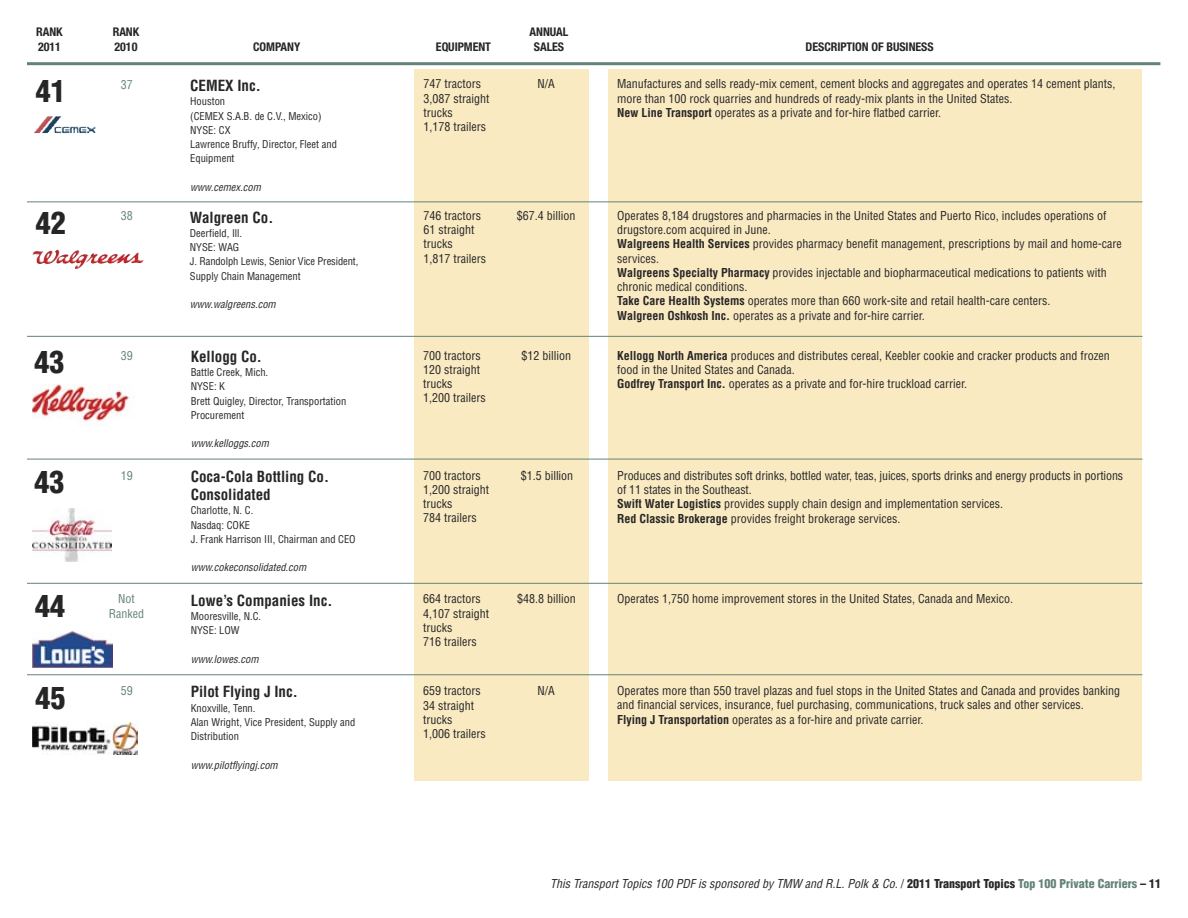
<style>
.page{position:relative;width:1188px;height:918px;background:#fff}
.page>*{position:absolute;margin:0;border:0;box-sizing:border-box;transform-origin:0 0}
.t1{font:900 condensed 30px "Helvetica";color:#272627}
.t2{font:700 condensed 15px/18px "Helvetica";color:#272627}
.t3{font:condensed 12px/14.2px "Helvetica";color:#272627}
.t4{font:italic condensed 12px "Helvetica";color:#272627}
.t5{font:700 condensed 12px "Helvetica Neue";letter-spacing:-.005em;color:#272627}
.t6{font:condensed 12px "Helvetica";color:#648377}
.t7{font:condensed 10.5px/14.2px "Helvetica";color:#272627}
.t8{font:italic condensed 10.5px "Helvetica";color:#272627}
.s1{font-weight:700}
.s2{font-style:normal}
.s3{font-weight:900;font-style:normal}
.s4{font-weight:900;font-style:normal;color:#648377}
</style>
<div class="page">
<div style="left:414px;top:69px;width:175px;height:712px;background:#f9eac2"></div>
<div style="left:608px;top:69px;width:533px;height:712px;background:#f9eac2"></div>
<hr style="left:27px;top:62px;width:1133px;height:3px;background:#648377">
<hr style="left:27px;top:201px;width:1115px;height:1px;background:#648377">
<img style="left:34px;top:116px;width:61px;height:17px">
<img style="left:33px;top:250px;width:24px;height:14px">
<hr style="left:27px;top:459px;width:1115px;height:1px;background:#648377">
<img style="left:32px;top:384px;width:98px;height:37px">
<hr style="left:27px;top:583px;width:1115px;height:1px;background:#648377">
<img style="left:33px;top:508px;width:79px;height:54px">
<hr style="left:27px;top:674px;width:1115px;height:1px;background:#648377">
<img style="left:33px;top:631px;width:80px;height:37px">
<hr style="left:27px;top:336px;width:1115px;height:1px;background:#648377">
<img style="left:32px;top:722px;width:105px;height:33px">
<p class="t5" style="left:36px;top:28px;width:28px">RANK</p>
<p class="t5" style="left:113px;top:28px;width:28px">RANK</p>
<p class="t5" style="left:530px;top:28px;width:40px">ANNUAL</p>
<p class="t5" style="left:38px;top:42px;width:24px">2011</p>
<p class="t5" style="left:115px;top:42px;width:24px">2010</p>
<p class="t5" style="left:253px;top:42px;width:49px">COMPANY</p>
<p class="t5" style="left:436px;top:42px;width:57px">EQUIPMENT</p>
<p class="t5" style="left:534px;top:42px;width:32px">SALES</p>
<p class="t5" style="left:806px;top:42px;width:129px">DESCRIPTION OF BUSINESS</p>
<h1 class="t1" style="left:36px;top:80px;width:31px">41</h1>
<p class="t2" style="left:190px;top:78px;width:72px">CEMEX Inc.</p>
<p class="t3" style="left:424px;top:78px;width:67px">747 tractors<br>3,087 straight trucks<br>1,178 trailers</p>
<p class="t3" style="left:538px;top:78px;width:19px">N/A</p>
<p class="t3" style="left:617px;top:78px;width:500px">Manufactures and sells ready-mix cement, cement blocks and aggregates and operates 14 cement plants, more than 100 rock quarries and hundreds of ready-mix plants in the United States.<br><span class="s1">New Line Transport</span> operates as a private and for-hire flatbed carrier.</p>
<p class="t6" style="left:121px;top:80px;width:13px">37</p>
<p class="t7" style="left:190px;top:95px;width:148px">Houston<br>(CEMEX S.A.B. de C.V., Mexico)<br>NYSE: CX<br>Lawrence Bruffy, Director, Fleet and<br>Equipment</p>
<p class="t8" style="left:190px;top:183px;width:72px">www.cemex.com</p>
<h1 class="t1" style="left:36px;top:212px;width:31px">42</h1>
<p class="t2" style="left:190px;top:209px;width:85px">Walgreen Co.</p>
<p class="t6" style="left:121px;top:211px;width:13px">38</p>
<p class="t7" style="left:190px;top:227px;width:170px">Deerfield, Ill.<br>NYSE: WAG<br>J. Randolph Lewis, Senior Vice President,<br>Supply Chain Management</p>
<p class="t8" style="left:190px;top:300px;width:87px">www.walgreens.com</p>
<p class="t3" style="left:423px;top:209px;width:64px">746 tractors<br>61 straight trucks<br>1,817 trailers</p>
<p class="t3" style="left:517px;top:209px;width:60px">$67.4 billion</p>
<p class="t3" style="left:617px;top:209px;width:506px">Operates 8,184 drugstores and pharmacies in the United States and Puerto Rico, includes operations of drugstore.com acquired in June.<br><span class="s1">Walgreens Health Services</span> provides pharmacy benefit management, prescriptions by mail and home-care services.<br><span class="s1">Walgreens Specialty Pharmacy</span> provides injectable and biopharmaceutical medications to patients with chronic medical conditions.<br><span class="s1">Take Care Health Systems</span> operates more than 660 work-site and retail health-care centers.<br><span class="s1">Walgreen Oshkosh Inc.</span> operates as a private and for-hire carrier.</p>
<h1 class="t1" style="left:35px;top:351px;width:31px">43</h1>
<p class="t2" style="left:191px;top:349px;width:73px">Kellogg Co.</p>
<p class="t6" style="left:121px;top:351px;width:13px">39</p>
<p class="t7" style="left:191px;top:366px;width:157px">Battle Creek, Mich.<br>NYSE: K<br>Brett Quigley, Director, Transportation<br>Procurement</p>
<p class="t8" style="left:191px;top:440px;width:80px">www.kelloggs.com</p>
<p class="t3" style="left:423px;top:349px;width:64px">700 tractors<br>120 straight trucks<br>1,200 trailers</p>
<p class="t3" style="left:521px;top:349px;width:51px">$12 billion</p>
<p class="t3" style="left:617px;top:349px;width:494px"><span class="s1">Kellogg North America</span> produces and distributes cereal, Keebler cookie and cracker products and frozen food in the United States and Canada.<br><span class="s1">Godfrey Transport Inc.</span> operates as a private and for-hire truckload carrier.</p>
<h1 class="t1" style="left:35px;top:471px;width:31px">43</h1>
<p class="t2" style="left:191px;top:469px;width:140px">Coca-Cola Bottling Co.<br>Consolidated</p>
<p class="t7" style="left:191px;top:504px;width:167px">Charlotte, N. C.<br>Nasdaq: COKE<br>J. Frank Harrison III, Chairman and CEO</p>
<p class="t8" style="left:191px;top:563px;width:117px">www.cokeconsolidated.com</p>
<p class="t6" style="left:121px;top:471px;width:13px">19</p>
<p class="t3" style="left:423px;top:469px;width:67px">700 tractors<br>1,200 straight trucks<br>784 trailers</p>
<p class="t3" style="left:521px;top:469px;width:54px">$1.5 billion</p>
<p class="t3" style="left:617px;top:469px;width:507px">Produces and distributes soft drinks, bottled water, teas, juices, sports drinks and energy products in portions of 11 states in the Southeast.<br><span class="s1">Swift Water Logistics</span> provides supply chain design and implementation services.<br><span class="s1">Red Classic Brokerage</span> provides freight brokerage services.</p>
<p class="t6" style="left:118px;top:594px;width:18px">Not</p>
<p class="t3" style="left:517px;top:593px;width:60px">$48.8 billion</p>
<p class="t3" style="left:617px;top:593px;width:397px">Operates 1,750 home improvement stores in the United States, Canada and Mexico.</p>
<p class="t6" style="left:109px;top:609px;width:37px">Ranked</p>
<h1 class="t1" style="left:35px;top:594px;width:31px">44</h1>
<p class="t2" style="left:191px;top:592px;width:143px">Lowe’s Companies Inc.</p>
<p class="t3" style="left:423px;top:593px;width:67px">664 tractors<br>4,107 straight trucks<br>716 trailers</p>
<p class="t7" style="left:191px;top:610px;width:72px">Mooresville, N.C.<br>NYSE: LOW</p>
<p class="t8" style="left:191px;top:655px;width:69px">www.lowes.com</p>
<h1 class="t1" style="left:35px;top:686px;width:31px">45</h1>
<p class="t2" style="left:191px;top:684px;width:109px">Pilot Flying J Inc.</p>
<p class="t6" style="left:121px;top:686px;width:13px">59</p>
<p class="t7" style="left:191px;top:702px;width:166px">Knoxville, Tenn.<br>Alan Wright, Vice President, Supply and<br>Distribution</p>
<p class="t8" style="left:191px;top:761px;width:89px">www.pilotflyingj.com</p>
<p class="t3" style="left:423px;top:685px;width:64px">659 tractors<br>34 straight trucks<br>1,006 trailers</p>
<p class="t3" style="left:538px;top:685px;width:19px">N/A</p>
<p class="t3" style="left:617px;top:685px;width:504px">Operates more than 550 travel plazas and fuel stops in the United States and Canada and provides banking and financial services, insurance, fuel purchasing, communications, truck sales and other services.<br><span class="s1">Flying J Transportation</span> operates as a for-hire and private carrier.</p>
<p class="t4" style="left:550px;top:879px;width:612px">This Transport Topics 100 PDF is sponsored by TMW and R.L. Polk &amp; Co. <span class="s2">/</span> <span class="s3">2011 Transport Topics</span> <span class="s4">Top 100 Private Carriers</span> <span class="s3">– 11</span></p>
</div>
